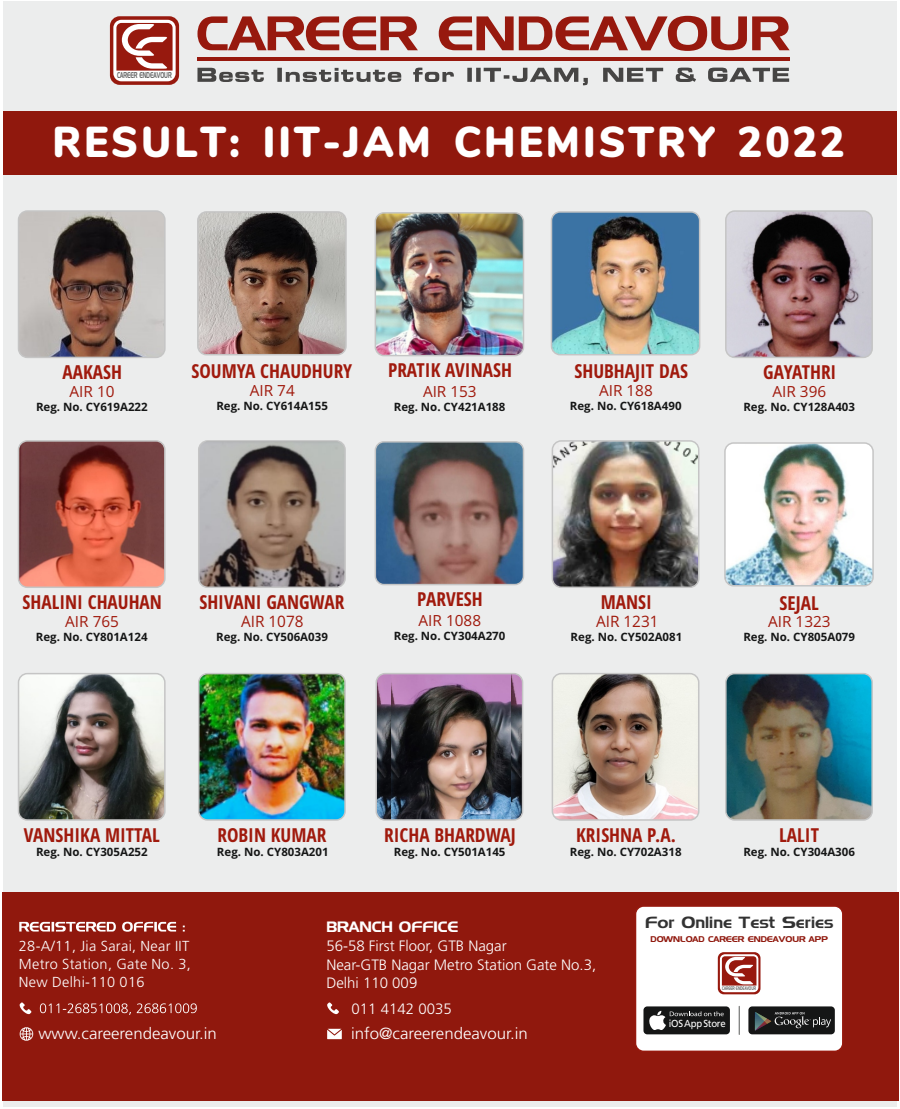
<style>
.page{position:relative;width:900px;height:1109px;background:#fff}
.page>*{position:absolute;margin:0;border:0;box-sizing:border-box;transform-origin:0 0}
.t1{font:900 43.05px "Nunito";letter-spacing:.075em;color:#fff;scale:.94 1}
.t2{font:700 condensed 19.2px "Open Sans";color:#a01a0d}
.t3{font:16.2px "Denmark";color:#323232;scale:1.04 1}
.t4{font:300 16.05px "Frutiger";color:#fff;scale:1.05 1}
.t5{font:15.75px "Open Sans";color:#a01a0d}
.t6{font:15.3px "Open Sans";color:#a01a0d}
.t7{font:300 15px/18.6px "Frutiger";color:#fff}
.t8{font:15px "Denmark";color:#fff}
.t9{font:300 14.55px/18px "Frutiger";letter-spacing:.025em;color:#fff;text-align:justify}
.t10{font:700 11.55px "Open Sans";color:#151616}
.t11{font:10.2px "Frutiger";letter-spacing:-.03em;color:#fff;scale:.94 1}
.t12{font:8.4px "Denmark";color:#686868;scale:.56 1}
.t13{font:8.25px "Denmark";color:#90180d}
.t14{font:5.25px "Denmark";color:#686868;scale:.56 1}
</style>
<div class="page">
<div style="left:4px;top:2px;width:893px;height:1105px;background:#eceded"></div>
<div style="left:2px;top:891px;width:896px;height:209px;background:#90180d"></div>
<div style="left:634px;top:905px;width:209px;height:146px;background:#fff;border:1px solid #97190e;border-radius:8px"></div>
<div style="left:748px;top:1006px;width:86px;height:28px;background:#151616;border-radius:4px"></div>
<svg style="left:764px;top:1012px;width:67px;height:15px"></svg>
<div style="left:643px;top:1006px;width:87px;height:28px;background:#151616;border-radius:4px"></div>
<svg style="left:649px;top:1010px;width:74px;height:19px"></svg>
<hr style="left:738px;top:1006px;width:2px;height:28px;background:#818281">
<svg style="left:717px;top:951px;width:43px;height:43px"></svg>
<svg style="left:719px;top:953px;width:39px;height:39px"></svg>
<svg style="left:197px;top:16px;width:592px;height:35px"></svg>
<svg style="left:197px;top:67px;width:592px;height:18px"></svg>
<hr style="left:197px;top:57px;width:593px;height:3px;background:#97190e">
<div style="left:110px;top:16px;width:69px;height:69px;background:#97190e;border-radius:10px"></div>
<svg style="left:113px;top:19px;width:63px;height:63px"></svg>
<svg style="left:19px;top:921px;width:166px;height:10px"></svg>
<svg style="left:40px;top:1003px;width:157px;height:11px"></svg>
<svg style="left:19px;top:1027px;width:15px;height:14px"></svg>
<svg style="left:19px;top:1002px;width:12px;height:12px"></svg>
<svg style="left:327px;top:1028px;width:15px;height:10px"></svg>
<svg style="left:327px;top:1002px;width:12px;height:12px"></svg>
<div style="left:3px;top:111px;width:893px;height:63px;background:#90180d"></div>
<img style="left:552px;top:441px;width:146px;height:146px;border-radius:9px">
<div style="left:551px;top:440px;width:148px;height:148px;border:1px solid #c5c5c5;border-radius:9px"></div>
<img style="left:551px;top:212px;width:148px;height:142px;border-radius:9px">
<div style="left:550px;top:211px;width:150px;height:144px;border:1px solid #c5c5c5;border-radius:9px"></div>
<img style="left:199px;top:673px;width:146px;height:146px;border-radius:9px">
<div style="left:198px;top:672px;width:148px;height:148px;border:1px solid #c5c5c5;border-radius:9px"></div>
<img style="left:375px;top:213px;width:148px;height:142px;border-radius:9px">
<div style="left:374px;top:212px;width:150px;height:144px;border:1px solid #c5c5c5;border-radius:9px"></div>
<img style="left:19px;top:211px;width:146px;height:146px;border-radius:9px">
<div style="left:18px;top:210px;width:148px;height:148px;border:1px solid #c5c5c5;border-radius:9px"></div>
<img style="left:199px;top:441px;width:146px;height:146px;border-radius:9px">
<div style="left:198px;top:440px;width:148px;height:148px;border:1px solid #c5c5c5;border-radius:9px"></div>
<img style="left:725px;top:443px;width:148px;height:142px;border-radius:9px">
<div style="left:724px;top:442px;width:149px;height:144px;border:1px solid #c5c5c5;border-radius:9px"></div>
<img style="left:19px;top:673px;width:146px;height:146px;border-radius:9px">
<div style="left:18px;top:672px;width:148px;height:148px;border:1px solid #c5c5c5;border-radius:9px"></div>
<img style="left:375px;top:442px;width:148px;height:142px;border-radius:9px">
<div style="left:374px;top:441px;width:150px;height:144px;border:1px solid #c5c5c5;border-radius:9px"></div>
<img style="left:725px;top:211px;width:147px;height:146px;border-radius:9px">
<div style="left:725px;top:210px;width:147px;height:148px;border:1px solid #c5c5c5;border-radius:9px"></div>
<img style="left:198px;top:212px;width:148px;height:142px;border-radius:9px">
<div style="left:197px;top:211px;width:150px;height:144px;border:1px solid #c5c5c5;border-radius:9px"></div>
<img style="left:19px;top:441px;width:146px;height:146px;border-radius:9px">
<div style="left:18px;top:440px;width:148px;height:148px;border:1px solid #c5c5c5;border-radius:9px"></div>
<img style="left:725px;top:673px;width:147px;height:146px;border-radius:9px">
<div style="left:725px;top:672px;width:147px;height:148px;border:1px solid #c5c5c5;border-radius:9px"></div>
<img style="left:552px;top:673px;width:146px;height:146px;border-radius:9px">
<div style="left:551px;top:672px;width:148px;height:148px;border:1px solid #c5c5c5;border-radius:9px"></div>
<img style="left:377px;top:674px;width:145px;height:145px">
<div style="left:375px;top:672px;width:148px;height:148px;border:1px solid #c5c5c5;border-radius:9px"></div>
<p class="t12" style="left:117px;top:70px;width:99px">CAREER ENDEAVOUR</p>
<h1 class="t1" style="left:52px;top:113px;width:844px">RESULT: IIT-JAM CHEMISTRY 2022</h1>
<h2 class="t2" style="left:63px;top:364px;width:61px">AAKASH</h2>
<h3 class="t6" style="left:70px;top:385px;width:46px">AIR 10</h3>
<p class="t10" style="left:36px;top:402px;width:113px">Reg. No. CY619A222</p>
<h2 class="t2" style="left:191px;top:364px;width:162px">SOUMYA CHAUDHURY</h2>
<p class="t10" style="left:216px;top:401px;width:113px">Reg. No. CY614A155</p>
<h3 class="t6" style="left:250px;top:384px;width:46px">AIR 74</h3>
<h2 class="t2" style="left:388px;top:362px;width:125px">PRATIK AVINASH</h2>
<p class="t10" style="left:394px;top:402px;width:113px">Reg. No. CY421A188</p>
<h3 class="t6" style="left:423px;top:385px;width:55px">AIR 153</h3>
<h2 class="t2" style="left:574px;top:364px;width:115px">SHUBHAJIT DAS</h2>
<p class="t10" style="left:570px;top:401px;width:113px">Reg. No. CY618A490</p>
<h3 class="t6" style="left:599px;top:384px;width:55px">AIR 188</h3>
<h2 class="t2" style="left:763px;top:364px;width:75px">GAYATHRI</h2>
<h3 class="t6" style="left:772px;top:385px;width:55px">AIR 396</h3>
<p class="t10" style="left:743px;top:402px;width:113px">Reg. No. CY128A403</p>
<h2 class="t2" style="left:23px;top:594px;width:141px">SHALINI CHAUHAN</h2>
<h3 class="t6" style="left:65px;top:615px;width:55px">AIR 765</h3>
<p class="t10" style="left:36px;top:631px;width:113px">Reg. No. CY801A124</p>
<h2 class="t2" style="left:199px;top:594px;width:146px">SHIVANI GANGWAR</h2>
<h3 class="t5" style="left:241px;top:615px;width:64px">AIR 1078</h3>
<p class="t10" style="left:216px;top:631px;width:113px">Reg. No. CY506A039</p>
<h2 class="t2" style="left:417px;top:591px;width:67px">PARVESH</h2>
<p class="t10" style="left:394px;top:630px;width:113px">Reg. No. CY304A270</p>
<h3 class="t6" style="left:418px;top:614px;width:64px">AIR 1088</h3>
<h2 class="t2" style="left:601px;top:594px;width:53px">MANSI</h2>
<h3 class="t5" style="left:596px;top:615px;width:64px">AIR 1231</h3>
<p class="t10" style="left:570px;top:631px;width:113px">Reg. No. CY502A081</p>
<h2 class="t2" style="left:779px;top:594px;width:41px">SEJAL</h2>
<p class="t10" style="left:743px;top:632px;width:113px">Reg. No. CY805A079</p>
<h3 class="t6" style="left:768px;top:615px;width:64px">AIR 1323</h3>
<h2 class="t2" style="left:24px;top:827px;width:138px">VANSHIKA MITTAL</h2>
<p class="t10" style="left:36px;top:847px;width:113px">Reg. No. CY305A252</p>
<h2 class="t2" style="left:217px;top:827px;width:110px">ROBIN KUMAR</h2>
<p class="t10" style="left:217px;top:847px;width:113px">Reg. No. CY803A201</p>
<h2 class="t2" style="left:384px;top:827px;width:133px">RICHA BHARDWAJ</h2>
<p class="t10" style="left:394px;top:847px;width:113px">Reg. No. CY501A145</p>
<h2 class="t2" style="left:576px;top:827px;width:101px">KRISHNA P.A.</h2>
<p class="t10" style="left:570px;top:847px;width:113px">Reg. No. CY702A318</p>
<h2 class="t2" style="left:779px;top:827px;width:41px">LALIT</h2>
<p class="t10" style="left:743px;top:847px;width:113px">Reg. No. CY304A306</p>
<p class="t9" style="left:19px;top:937px;width:173px">28-A/11, Jia Sarai, Near IIT Metro Station, Gate No. 3, New Delhi-110 016</p>
<h3 class="t4" style="left:39px;top:1026px;width:171px">www.careerendeavour.in</h3>
<p class="t8" style="left:326px;top:917px;width:133px">BRANCH OFFICE</p>
<p class="t7" style="left:326px;top:937px;width:271px">56-58 First Floor, GTB Nagar<br>Near-GTB Nagar Metro Station Gate No.3,<br>Delhi 110 009</p>
<p class="t7" style="left:351px;top:1000px;width:102px">011 4142 0035</p>
<h3 class="t4" style="left:351px;top:1026px;width:170px">info@careerendeavour.in</h3>
<h3 class="t3" style="left:645px;top:912px;width:183px">For Online Test Series</h3>
<p class="t13" style="left:650px;top:934px;width:179px">DOWNLOAD CAREER ENDEAVOUR APP</p>
<p class="t14" style="left:722px;top:984px;width:62px">CAREER ENDEAVOUR</p>
<p class="t11" style="left:669px;top:1019px;width:62px">iOS App Store</p>
</div>
